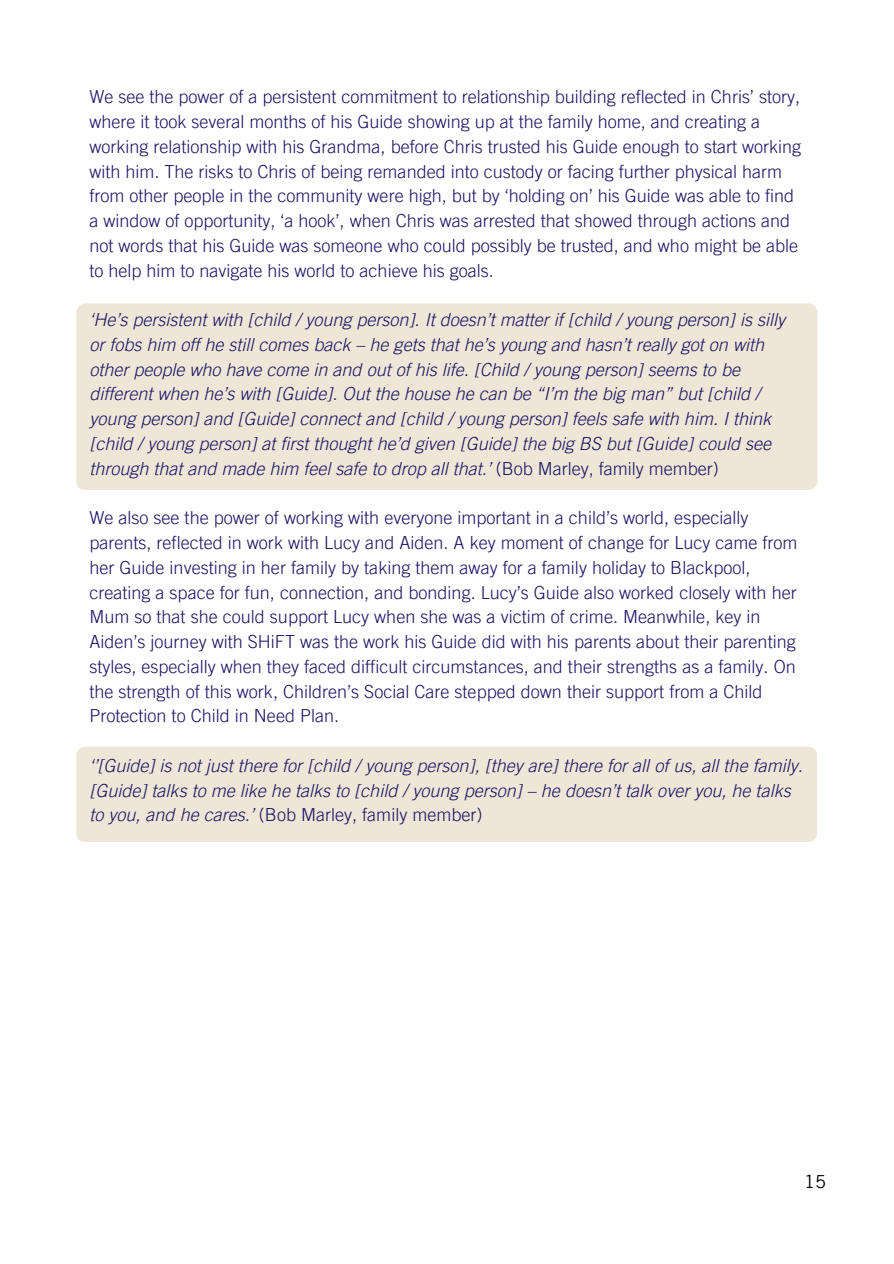
<style>
.page{position:relative;width:894px;height:1264px;background:#fff}
.page>*{position:absolute;margin:0;border:0;box-sizing:border-box;transform-origin:0 0}
.t1{font:300 18px/24.8px "Trade Gothic LT Pro";color:#1b1464}
.t2{font:italic 300 18px/24.8px "Trade Gothic LT Pro";color:#1b1464}
.t3{font:18px "Trade Gothic LT Pro";color:#000}
.s1{font-style:normal}
</style>
<div class="page">
<div style="left:76px;top:303px;width:741px;height:187px;background:#eee6d7"></div>
<div style="left:76px;top:747px;width:741px;height:95px;background:#eee6d7"></div>
<h1 class="t1" style="left:89px;top:87px;width:713px">We see the power of a persistent commitment to relationship building reflected in Chris’ story, where it took several months of his Guide showing up at the family home, and creating a working relationship with his Grandma, before Chris trusted his Guide enough to start working with him. The risks to Chris of being remanded into custody or facing further physical harm from other people in the community were high, but by ‘holding on’ his Guide was able to find a window of opportunity, ‘a hook’, when Chris was arrested that showed through actions and not words that his Guide was someone who could possibly be trusted, and who might be able to help him to navigate his world to achieve his goals.</h1>
<h1 class="t2" style="left:89px;top:310px;width:697px">‘He’s persistent with [child / young person]. It doesn’t matter if [child / young person] is silly or fobs him off he still comes back – he gets that he’s young and hasn’t really got on with other people who have come in and out of his life. [Child / young person] seems to be different when he’s with [Guide]. Out the house he can be “I’m the big man” but [child / young person] and [Guide] connect and [child / young person] feels safe with him. I think [child / young person] at first thought he’d given [Guide] the big BS but [Guide] could see through that and made him feel safe to drop all that.’ <span class="s1">(Bob Marley, family member)</span></h1>
<h1 class="t1" style="left:89px;top:508px;width:709px">We also see the power of working with everyone important in a child’s world, especially parents, reflected in work with Lucy and Aiden. A key moment of change for Lucy came from her Guide investing in her family by taking them away for a family holiday to Blackpool, creating a space for fun, connection, and bonding. Lucy’s Guide also worked closely with her Mum so that she could support Lucy when she was a victim of crime. Meanwhile, key in Aiden’s journey with SHiFT was the work his Guide did with his parents about their parenting styles, especially when they faced difficult circumstances, and their strengths as a family. On the strength of this work, Children’s Social Care stepped down their support from a Child Protection to Child in Need Plan.</h1>
<h1 class="t2" style="left:89px;top:755px;width:714px">‘’[Guide] is not just there for [child / young person], [they are] there for all of us, all the family. [Guide] talks to me like he talks to [child / young person] – he doesn’t talk over you, he talks to you, and he cares.’ <span class="s1">(Bob Marley, family member)</span></h1>
<p class="t3" style="left:804px;top:1174px;width:23px">15</p>
</div>
